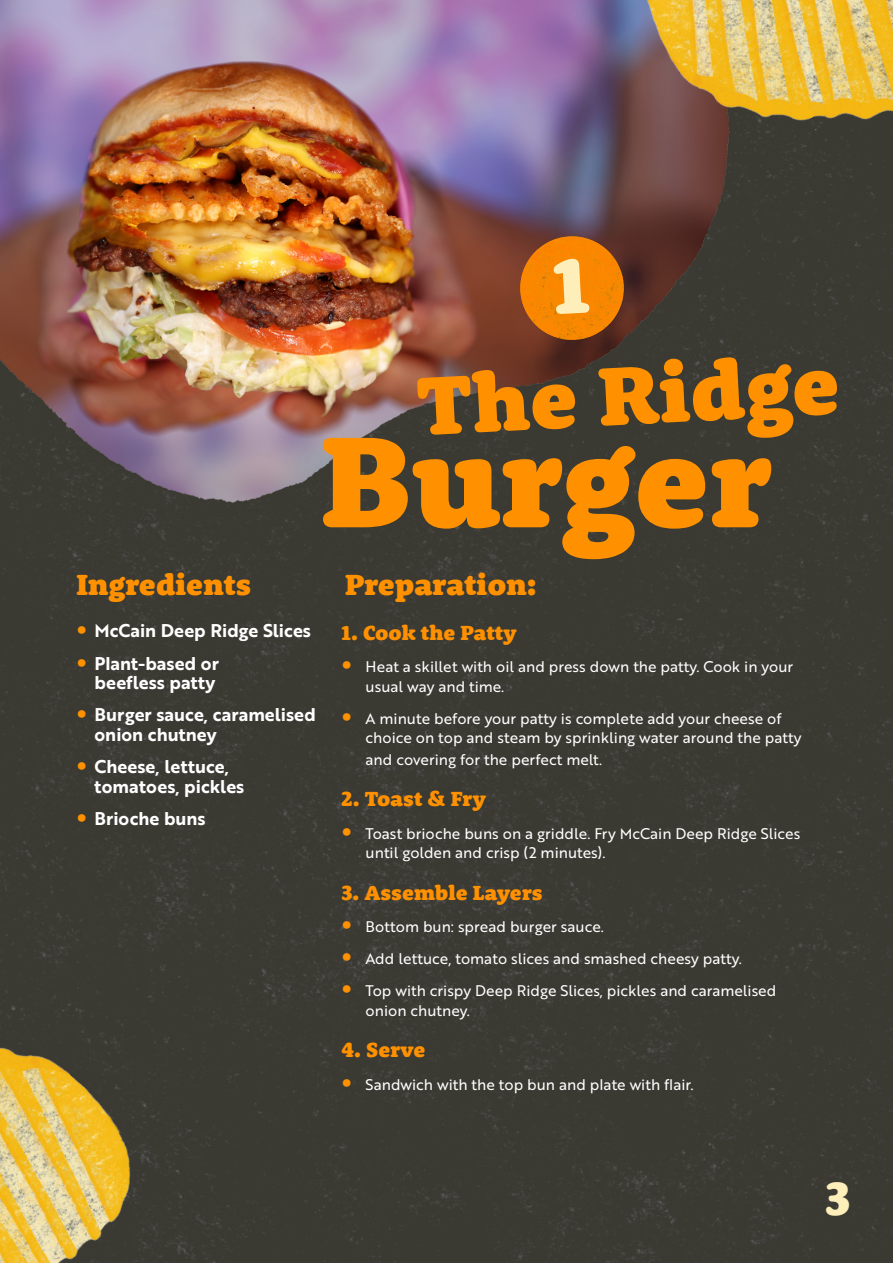
<style>
.page{position:relative;width:893px;height:1263px;background:#fff}
.page>*{position:absolute;margin:0;border:0;box-sizing:border-box;transform-origin:0 0}
.t1{font:900 132.9px "Rooney";color:#ff9100}
.t2{font:900 85.05px "Rooney";color:#ff9100}
.t3{font:900 47.85px "Rooney";color:#fdeeba}
.t4{font:900 30px "Rooney";color:#ff9100}
.t5{font:900 21px "Rooney";color:#ff9100}
.t6{font:18px/19.5px "Brother 1816 Bold";color:#fff}
.t7{font:15px/19.5px "Brother 1816 Regular";color:#fff}
.s1{font-family:"Rooney";font-weight:900;font-size:21px;color:#ff9100}
</style>
<div class="page">
<div style="left:0;top:209px;width:893px;height:1054px;background:#3a3932"></div>
<img style="left:0;top:0;width:736px;height:527px">
<img style="left:628px;top:0;width:265px;height:209px">
<img style="left:0;top:1020px;width:183px;height:243px">
<img style="left:520px;top:236px;width:104px;height:104px;border-radius:52px">
<svg style="left:553px;top:258px;width:37px;height:56px"></svg>
<p class="t2" style="left:414px;top:351px;width:425px;rotate:-3deg">The Ridge</p>
<p class="t1" style="left:319px;top:394px;width:455px">Burger</p>
<p class="t4" style="left:77px;top:565px;width:176px">Ingredients</p>
<p class="t4" style="left:345px;top:565px;width:193px">Preparation:</p>
<p class="t6" style="left:77px;top:621px;width:236px"><span class="s1">•</span> McCain Deep Ridge Slices</p>
<p class="t6" style="left:77px;top:653px;width:144px;text-align:right"><span class="s1">•</span> Plant-based or beefless patty</p>
<p class="t6" style="left:95px;top:705px;width:223px;text-indent:-18px"><span class="s1">•</span> Burger sauce, caramelised onion chutney</p>
<p class="t6" style="left:95px;top:756px;width:151px;text-indent:-18px"><span class="s1">•</span> Cheese, lettuce, tomatoes, pickles</p>
<p class="t6" style="left:77px;top:808px;width:131px"><span class="s1">•</span> Brioche buns</p>
<p class="t5" style="left:342px;top:619px;width:177px">1. Cook the Patty</p>
<p class="t7" style="left:366px;top:656px;width:429px;text-indent:-24px"><span class="s1">•</span> Heat a skillet with oil and press down the patty. Cook in your usual way and time.</p>
<p class="t7" style="left:366px;top:708px;width:437px;text-indent:-24px"><span class="s1">•</span> A minute before your patty is complete add your cheese of choice on top and steam by sprinkling water around the patty</p>
<p class="t7" style="left:366px;top:749px;width:238px">and covering for the perfect melt.</p>
<p class="t5" style="left:342px;top:785px;width:146px">2. Toast &amp; Fry</p>
<p class="t7" style="left:366px;top:823px;width:436px;text-indent:-24px"><span class="s1">•</span> Toast brioche buns on a griddle. Fry McCain Deep Ridge Slices until golden and crisp (2 minutes).</p>
<p class="t5" style="left:342px;top:878px;width:202px">3. Assemble Layers</p>
<p class="t7" style="left:342px;top:916px;width:264px"><span class="s1">•</span> Bottom bun: spread burger sauce.</p>
<p class="t7" style="left:342px;top:948px;width:402px"><span class="s1">•</span> Add lettuce, tomato slices and smashed cheesy patty.</p>
<p class="t7" style="left:366px;top:981px;width:412px;text-indent:-24px"><span class="s1">•</span> Top with crispy Deep Ridge Slices, pickles and caramelised onion chutney.</p>
<p class="t5" style="left:342px;top:1036px;width:85px">4. Serve</p>
<p class="t7" style="left:342px;top:1074px;width:353px"><span class="s1">•</span> Sandwich with the top bun and plate with flair.</p>
<p class="t3" style="left:825px;top:1167px;width:27px">3</p>
</div>
